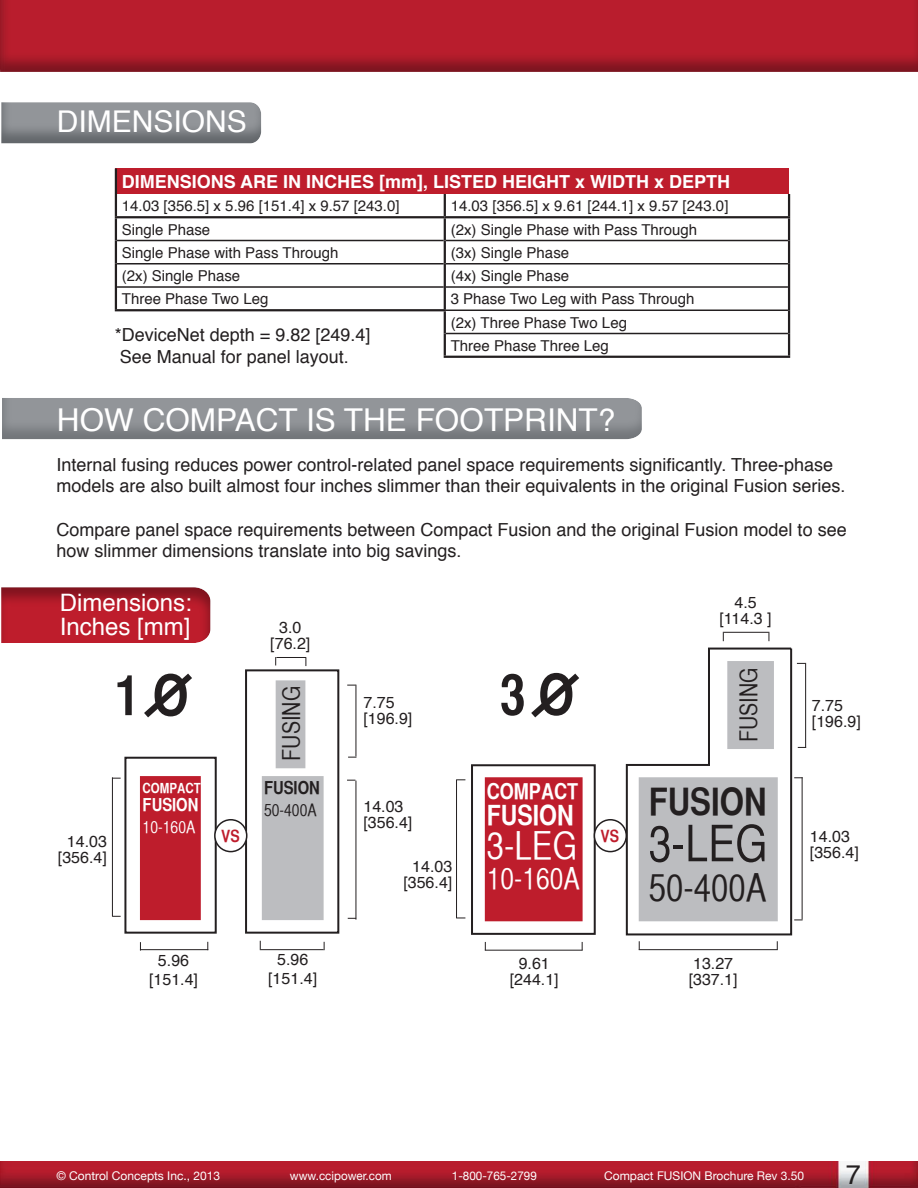
<style>
.page{position:relative;width:918px;height:1188px;background:#fff}
.page>*{position:absolute;margin:0;border:0;box-sizing:border-box;transform-origin:0 0}
.t1{font:56.1px "Helvetica CY Bold";color:#231f20}
.t2{font:50.1px "Helvetica CY Plain";color:#231f20}
.t3{font:38.1px "Helvetica CY Plain";color:#231f20}
.t4{font:38.1px "Helvetica CY Bold";color:#231f20}
.t5{font:38.1px "Helvetica CY Plain";color:#fff}
.t6{font:31.5px "Helvetica";color:#fff}
.t7{font:30px "Helvetica";color:#fff}
.t8{font:30px "Helvetica CY Plain";color:#fff}
.t9{font:28.05px "Helvetica CY Bold";color:#fff}
.t10{font:27px "Helvetica";color:#231f20}
.t11{font:24px/24px "Helvetica";color:#fff}
.t12{font:24px "Helvetica CY Plain";color:#231f20}
.t13{font:22.05px "Helvetica CY Bold";color:#fff}
.t14{font:18px/21.6px "Helvetica";color:#231f20}
.t15{font:700 18px "Helvetica";color:#fff}
.t16{font:18px "Helvetica CY Bold";color:#fff}
.t17{font:18px "Helvetica CY Bold";color:#231f20}
.t18{font:16.95px "Helvetica CY Plain";color:#fff}
.t19{font:16.95px "Helvetica CY Plain";color:#231f20}
.t20{font:16.95px "Helvetica CY Bold";color:#be1d2c}
.t21{font:16.05px/16px "Helvetica";color:#231f20;text-align:center}
.t22{font:15px/23.2px "Helvetica";color:#231f20}
.t23{font:13.95px "Helvetica CY Bold";color:#fff}
.t24{font:12px "Helvetica Neue";color:#fff}
</style>
<div class="page">
<img style="left:1px;top:1162px;width:917px;height:26px">
<svg style="left:0;top:1162px;width:1px;height:26px"></svg>
<img style="left:0;top:1px;width:918px;height:70px">
<div style="left:0;top:394px;width:643px;height:48px;background:#929599;opacity:.5"></div>
<div style="left:116px;top:169px;width:673px;height:25px;background:#be1d2c"></div>
<hr style="left:117px;top:240px;width:327px;height:1px;background:#231f20">
<hr style="left:446px;top:240px;width:342px;height:1px;background:#231f20">
<hr style="left:117px;top:263px;width:327px;height:2px;background:#231f20">
<hr style="left:446px;top:263px;width:342px;height:2px;background:#231f20">
<hr style="left:117px;top:286px;width:327px;height:2px;background:#231f20">
<hr style="left:446px;top:286px;width:342px;height:2px;background:#231f20">
<hr style="left:446px;top:310px;width:342px;height:1px;background:#231f20">
<hr style="left:446px;top:333px;width:342px;height:1px;background:#231f20">
<hr style="left:115px;top:218px;width:2px;height:23px;background:#231f20">
<hr style="left:115px;top:241px;width:2px;height:23px;background:#231f20">
<hr style="left:115px;top:264px;width:2px;height:23px;background:#231f20">
<hr style="left:115px;top:287px;width:2px;height:22px;background:#231f20">
<hr style="left:115px;top:309px;width:331px;height:2px;background:#231f20">
<hr style="left:444px;top:218px;width:2px;height:23px;background:#231f20">
<hr style="left:788px;top:218px;width:2px;height:23px;background:#231f20">
<hr style="left:444px;top:241px;width:2px;height:23px;background:#231f20">
<hr style="left:788px;top:241px;width:2px;height:23px;background:#231f20">
<hr style="left:444px;top:264px;width:2px;height:23px;background:#231f20">
<hr style="left:788px;top:264px;width:2px;height:23px;background:#231f20">
<hr style="left:444px;top:287px;width:2px;height:22px;background:#231f20">
<hr style="left:788px;top:287px;width:2px;height:23px;background:#231f20">
<hr style="left:444px;top:311px;width:2px;height:23px;background:#231f20">
<hr style="left:788px;top:310px;width:2px;height:24px;background:#231f20">
<hr style="left:444px;top:334px;width:2px;height:22px;background:#231f20">
<hr style="left:788px;top:334px;width:2px;height:22px;background:#231f20">
<hr style="left:444px;top:356px;width:346px;height:2px;background:#231f20">
<hr style="left:115px;top:169px;width:2px;height:25px;background:#231f20">
<hr style="left:115px;top:194px;width:2px;height:22px;background:#231f20">
<hr style="left:444px;top:194px;width:2px;height:22px;background:#231f20">
<hr style="left:788px;top:194px;width:2px;height:22px;background:#231f20">
<hr style="left:115px;top:216px;width:330px;height:2px;background:#231f20">
<hr style="left:445px;top:216px;width:345px;height:2px;background:#231f20">
<div style="left:124px;top:757px;width:93px;height:177px;border:2px solid #231f20"></div>
<div style="left:140px;top:776px;width:61px;height:144px;background:#be1d2c"></div>
<hr style="left:140px;top:949px;width:68px;height:1px;background:#231f20">
<hr style="left:112px;top:777px;width:1px;height:139px;background:#231f20">
<div style="left:245px;top:669px;width:94px;height:265px;border:2px solid #231f20"></div>
<div style="left:262px;top:776px;width:62px;height:144px;background:#bcbdc0"></div>
<div style="left:276px;top:680px;width:29px;height:88px;background:#bcbdc0"></div>
<hr style="left:260px;top:949px;width:64px;height:1px;background:#231f20">
<hr style="left:276px;top:657px;width:30px;height:1px;background:#231f20">
<hr style="left:355px;top:781px;width:1px;height:139px;background:#231f20">
<hr style="left:355px;top:685px;width:1px;height:71px;background:#231f20">
<div style="left:215px;top:820px;width:32px;height:32px;background:#fff;border-radius:50%"></div>
<div style="left:214px;top:819px;width:33px;height:33px;border:2px solid #231f20;border-radius:50%"></div>
<svg style="left:144px;top:673px;width:48px;height:45px"></svg>
<svg style="left:625px;top:647px;width:168px;height:289px"></svg>
<div style="left:639px;top:777px;width:139px;height:144px;background:#bcbdc0"></div>
<div style="left:727px;top:661px;width:47px;height:88px;background:#bcbdc0"></div>
<hr style="left:639px;top:949px;width:139px;height:1px;background:#231f20">
<hr style="left:723px;top:632px;width:46px;height:1px;background:#231f20">
<hr style="left:802px;top:777px;width:1px;height:142px;background:#231f20">
<hr style="left:805px;top:663px;width:1px;height:84px;background:#231f20">
<div style="left:471px;top:764px;width:125px;height:171px;border:2px solid #231f20"></div>
<div style="left:485px;top:777px;width:98px;height:144px;background:#be1d2c"></div>
<hr style="left:485px;top:950px;width:98px;height:1px;background:#231f20">
<hr style="left:456px;top:779px;width:1px;height:139px;background:#231f20">
<svg style="left:531px;top:673px;width:48px;height:45px"></svg>
<div style="left:594px;top:820px;width:32px;height:32px;background:#fff;border-radius:50%"></div>
<div style="left:594px;top:819px;width:33px;height:33px;border:2px solid #231f20;border-radius:50%"></div>
<div style="left:0;top:100px;width:261px;height:43px;background:#929599;opacity:.75"></div>
<div style="left:0;top:586px;width:213px;height:58px;background:#929599;opacity:.75"></div>
<h3 class="t7" style="left:57px;top:99px;width:192px">DIMENSIONS</h3>
<p class="t15" style="left:122px;top:167px;width:610px">DIMENSIONS ARE IN INCHES [mm], LISTED HEIGHT x WIDTH x DEPTH</p>
<p class="t22" style="left:122px;top:195px;width:279px">14.03 [356.5] x 5.96 [151.4] x 9.57 [243.0]</p>
<p class="t22" style="left:451px;top:195px;width:279px">14.03 [356.5] x 9.61 [244.1] x 9.57 [243.0]</p>
<p class="t22" style="left:122px;top:218px;width:90px">Single Phase</p>
<p class="t22" style="left:451px;top:218px;width:248px">(2x) Single Phase with Pass Through</p>
<p class="t22" style="left:122px;top:241px;width:218px">Single Phase with Pass Through</p>
<p class="t22" style="left:451px;top:241px;width:120px">(3x) Single Phase</p>
<p class="t22" style="left:122px;top:265px;width:120px">(2x) Single Phase</p>
<p class="t22" style="left:451px;top:265px;width:120px">(4x) Single Phase</p>
<p class="t22" style="left:122px;top:288px;width:148px">Three Phase Two Leg</p>
<p class="t22" style="left:451px;top:288px;width:245px">3 Phase Two Leg with Pass Through (2x) Three Phase Two Leg<br>Three Phase Three Leg</p>
<p class="t14" style="left:115px;top:324px;width:257px;line-height:22.5px">*DeviceNet depth = 9.82 [249.4]<br>See Manual for panel layout.</p>
<h3 class="t6" style="left:57px;top:396px;width:560px">HOW COMPACT IS THE FOOTPRINT?</h3>
<p class="t14" style="left:56px;top:454px;width:791px">Internal fusing reduces power control-related panel space requirements significantly. Three-phase models are also built almost four inches slimmer than their equivalents in the original Fusion series.</p>
<p class="t14" style="left:56px;top:519px;width:792px">Compare panel space requirements between Compact Fusion and the original Fusion model to see how slimmer dimensions translate into big savings.</p>
<h3 class="t11" style="left:60px;top:591px;width:134px">Dimensions:<br>Inches [mm]</h3>
<h1 class="t1" style="left:114px;top:661px;width:76px">1 O</h1>
<p class="t21" style="left:58px;top:834px;width:50px">14.03 [356.4]</p>
<p class="t23" style="left:143px;top:779px;width:60px">COMPACT</p>
<p class="t16" style="left:143px;top:793px;width:57px">FUSION</p>
<p class="t18" style="left:143px;top:817px;width:54px">10-160A</p>
<p class="t20" style="left:221px;top:826px;width:20px">VS</p>
<p class="t21" style="left:270px;top:620px;width:42px">3.0 [76.2]</p>
<h3 class="t12" style="left:278px;top:761px;width:76px;rotate:-90deg">FUSING</h3>
<p class="t17" style="left:264px;top:777px;width:57px">FUSION</p>
<p class="t19" style="left:264px;top:800px;width:54px">50-400A</p>
<p class="t21" style="left:149px;top:951px;width:50px;line-height:19.2px">5.96 [151.4]</p>
<p class="t21" style="left:268px;top:950px;width:50px;line-height:19.2px">5.96 [151.4]</p>
<p class="t21" style="left:363px;top:694px;width:50px;text-align:left">7.75 [196.9]</p>
<p class="t21" style="left:363px;top:799px;width:50px;text-align:left">14.03 [356.4]</p>
<p class="t21" style="left:403px;top:859px;width:50px">14.03 [356.4]</p>
<h1 class="t1" style="left:500px;top:660px;width:76px">3 O</h1>
<p class="t13" style="left:487px;top:778px;width:93px">COMPACT</p>
<h3 class="t9" style="left:487px;top:798px;width:88px">FUSION</h3>
<h3 class="t5" style="left:487px;top:824px;width:92px">3-LEG</h3>
<h3 class="t8" style="left:487px;top:862px;width:95px">10-160A</h3>
<p class="t20" style="left:601px;top:826px;width:20px">VS</p>
<p class="t21" style="left:510px;top:956px;width:50px">9.61 [244.1]</p>
<p class="t21" style="left:719px;top:595px;width:54px">4.5 [114.3 ]</p>
<h3 class="t12" style="left:735px;top:742px;width:76px;rotate:-90deg">FUSING</h3>
<h3 class="t4" style="left:649px;top:779px;width:119px">FUSION</h3>
<h2 class="t2" style="left:649px;top:815px;width:120px">3-LEG</h2>
<h3 class="t3" style="left:649px;top:866px;width:119px">50-400A</h3>
<p class="t21" style="left:689px;top:956px;width:50px;text-align:left">13.27 [337.1]</p>
<p class="t21" style="left:812px;top:698px;width:50px;text-align:left">7.75 [196.9]</p>
<p class="t21" style="left:810px;top:829px;width:50px;text-align:left">14.03 [356.4]</p>
<p class="t24" style="left:56px;top:1169px;width:165px">© Control Concepts Inc., 2013</p>
<p class="t24" style="left:290px;top:1169px;width:103px">www.ccipower.com</p>
<p class="t24" style="left:452px;top:1169px;width:86px">1-800-765-2799</p>
<p class="t24" style="left:604px;top:1169px;width:202px">Compact FUSION Brochure Rev 3.50</p>
<h3 class="t10" style="left:846px;top:1154px;width:17px">7</h3>
</div>
